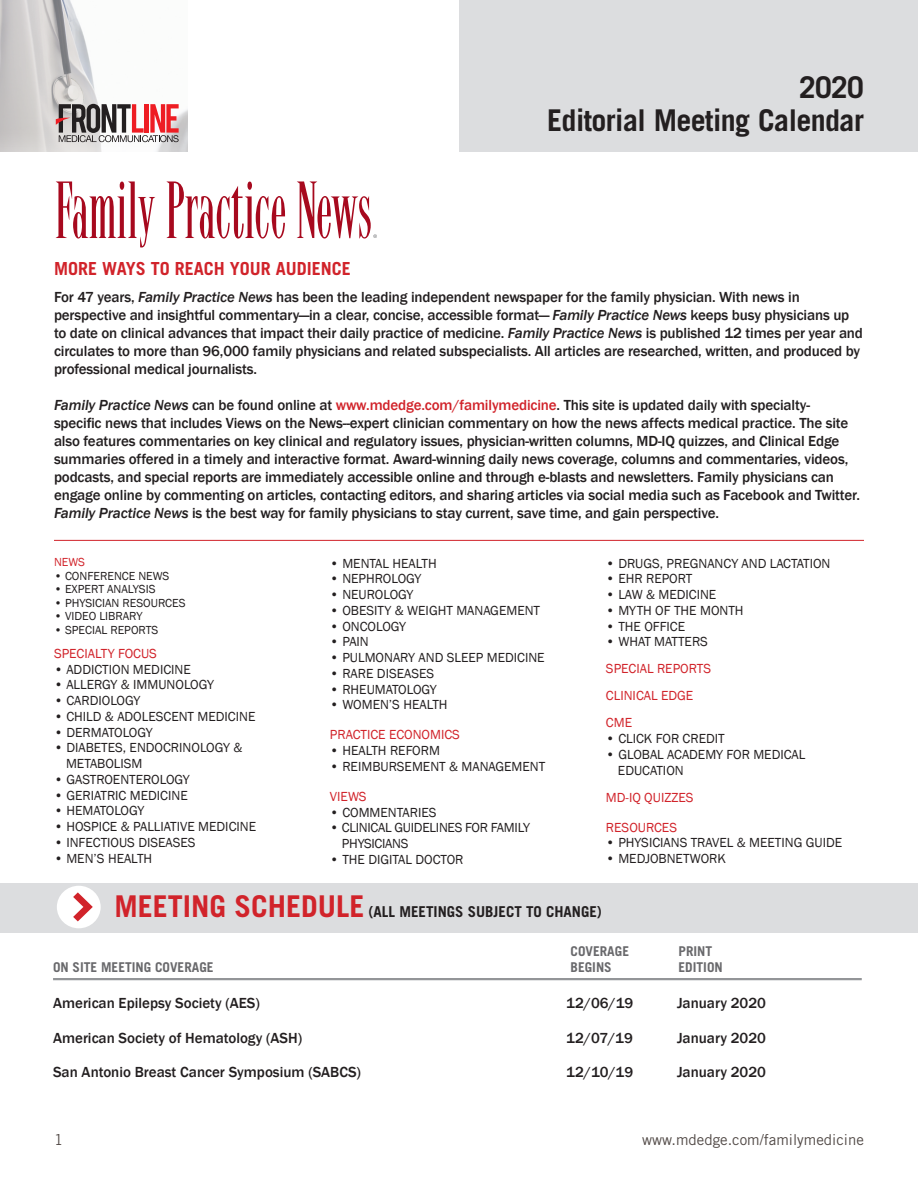
<style>
.page{position:relative;width:918px;height:1188px;background:#fff}
.page>*{position:absolute;margin:0;border:0;box-sizing:border-box;transform-origin:0 0}
.t1{font:700 30px/33px "Trade Gothic LT Std";letter-spacing:-.02em;color:#231f20;text-align:right}
.t2{font:700 18px "Trade Gothic LT Std";color:#d1232a}
.t3{font:500 15px/18px "Franklin Gothic";letter-spacing:-.01em;color:#231f20}
.t4{font:700 15px "Trade Gothic LT Std";color:#231f20}
.t5{font:15px "Trade Gothic LT Std";color:#524a47}
.t6{font:13.5px/15.8px "Franklin Gothic";color:#231f20}
.t7{font:13.5px/27px "Franklin Gothic";color:#d1232a}
.t8{font:700 13.5px "Trade Gothic LT Std";color:#69696c}
.t9{font:13.5px/15.8px "Franklin Gothic";letter-spacing:-.02em;color:#231f20}
.t10{font:12px "Franklin Gothic";color:#231f20}
.t11{font:12px "Franklin Gothic";color:#d1232a}
.s1{font-style:italic}
.s2{color:#d1232a}
.s3{font-size:30px;color:#d1232a}
</style>
<div class="page">
<svg style="left:56px;top:181px;width:99px;height:66px"></svg>
<svg style="left:166px;top:181px;width:119px;height:58px"></svg>
<svg style="left:297px;top:181px;width:80px;height:58px"></svg>
<div style="left:459px;top:0;width:459px;height:151px;background:#dcdddf"></div>
<img style="left:0;top:0;width:187px;height:151px">
<svg style="left:56px;top:104px;width:123px;height:38px"></svg>
<hr style="left:54px;top:540px;width:810px;height:1px;background:#d1232a">
<div style="left:1px;top:883px;width:917px;height:50px;background:#dcdddf"></div>
<div style="left:57px;top:886px;width:44px;height:42px;background:#fff;border-radius:50%"></div>
<svg style="left:73px;top:892px;width:20px;height:29px"></svg>
<hr style="left:53px;top:978px;width:809px;height:2px;background:#939598">
<h1 class="t1" style="left:547px;top:71px;width:318px">2020<br>Editorial Meeting Calendar</h1>
<p class="t2" style="left:54px;top:258px;width:298px">MORE WAYS TO REACH YOUR AUDIENCE</p>
<p class="t3" style="left:54px;top:288px;width:811px">For 47 years, <span class="s1">Family Practice News</span> has been the leading independent newspaper for the family physician. With news in perspective and insightful commentary—in a clear, concise, accessible format— <span class="s1">Family Practice News</span> keeps busy physicians up to date on clinical advances that impact their daily practice of medicine. <span class="s1">Family Practice News</span> is published 12 times per year and circulates to more than 96,000 family physicians and related subspecialists. All articles are researched, written, and produced by professional medical journalists.</p>
<p class="t3" style="left:54px;top:396px;width:808px"><span class="s1">Family Practice News</span> can be found online at <span class="s2">www.mdedge.com/familymedicine</span>. This site is updated daily with specialty&shy;specific news that includes Views on the News--expert clinician commentary on how the news affects medical practice. The site also features commentaries on key clinical and regulatory issues, physician-written columns, MD-IQ quizzes, and Clinical Edge summaries offered in a timely and interactive format. Award-winning daily news coverage, columns and commentaries, videos, podcasts, and special reports are immediately accessible online and through e-blasts and newsletters. Family physicians can engage online by commenting on articles, contacting editors, and sharing articles via social media such as Facebook and Twitter.<br><span class="s1">Family Practice News</span> is the best way for family physicians to stay current, save time, and gain perspective.</p>
<p class="t11" style="left:54px;top:555px;width:33px">NEWS</p>
<p class="t10" style="left:54px;top:568px;width:117px">• CONFERENCE NEWS</p>
<p class="t10" style="left:54px;top:582px;width:103px">• EXPERT ANALYSIS</p>
<p class="t10" style="left:54px;top:595px;width:133px">• PHYSICIAN RESOURCES</p>
<p class="t10" style="left:54px;top:609px;width:90px">• VIDEO LIBRARY</p>
<p class="t10" style="left:54px;top:622px;width:106px">• SPECIAL REPORTS</p>
<p class="t7" style="left:54px;top:640px;width:104px">SPECIALTY FOCUS</p>
<p class="t6" style="left:54px;top:662px;width:138px">• ADDICTION MEDICINE</p>
<p class="t6" style="left:54px;top:677px;width:161px">• ALLERGY &amp; IMMUNOLOGY</p>
<p class="t6" style="left:54px;top:693px;width:88px">• CARDIOLOGY</p>
<p class="t6" style="left:54px;top:709px;width:203px">• CHILD &amp; ADOLESCENT MEDICINE</p>
<p class="t6" style="left:54px;top:725px;width:100px">• DERMATOLOGY</p>
<p class="t6" style="left:66px;top:740px;width:178px;text-indent:-12px">• DIABETES, ENDOCRINOLOGY &amp;<br>METABOLISM</p>
<p class="t6" style="left:54px;top:772px;width:137px">• GASTROENTEROLOGY</p>
<p class="t6" style="left:54px;top:788px;width:135px">• GERIATRIC MEDICINE</p>
<p class="t6" style="left:54px;top:803px;width:92px">• HEMATOLOGY</p>
<p class="t6" style="left:54px;top:819px;width:204px">• HOSPICE &amp; PALLIATIVE MEDICINE</p>
<p class="t6" style="left:54px;top:835px;width:143px">• INFECTIOUS DISEASES</p>
<p class="t6" style="left:54px;top:851px;width:100px">• MEN’S HEALTH</p>
<p class="t6" style="left:330px;top:555px;width:108px">• MENTAL HEALTH</p>
<p class="t6" style="left:330px;top:571px;width:93px">• NEPHROLOGY</p>
<p class="t6" style="left:330px;top:587px;width:85px">• NEUROLOGY</p>
<p class="t6" style="left:330px;top:603px;width:212px">• OBESITY &amp; WEIGHT MANAGEMENT</p>
<p class="t6" style="left:330px;top:618px;width:78px">• ONCOLOGY</p>
<p class="t6" style="left:330px;top:634px;width:40px">• PAIN</p>
<p class="t6" style="left:330px;top:650px;width:216px">• PULMONARY AND SLEEP MEDICINE</p>
<p class="t6" style="left:330px;top:666px;width:106px">• RARE DISEASES</p>
<p class="t6" style="left:330px;top:681px;width:108px">• RHEUMATOLOGY</p>
<p class="t6" style="left:330px;top:697px;width:119px">• WOMEN’S HEALTH</p>
<p class="t7" style="left:330px;top:722px;width:131px">PRACTICE ECONOMICS</p>
<p class="t6" style="left:330px;top:743px;width:112px">• HEALTH REFORM</p>
<p class="t6" style="left:330px;top:759px;width:217px">• REIMBURSEMENT &amp; MANAGEMENT</p>
<p class="t7" style="left:330px;top:783px;width:38px">VIEWS</p>
<p class="t6" style="left:330px;top:804px;width:108px">• COMMENTARIES</p>
<p class="t9" style="left:342px;top:820px;width:189px;text-indent:-12px">• CLINICAL GUIDELINES FOR FAMILY<br>PHYSICIANS</p>
<p class="t6" style="left:330px;top:852px;width:135px">• THE DIGITAL DOCTOR</p>
<p class="t6" style="left:606px;top:555px;width:226px">• DRUGS, PREGNANCY AND LACTATION</p>
<p class="t6" style="left:606px;top:571px;width:88px">• EHR REPORT</p>
<p class="t6" style="left:606px;top:587px;width:112px">• LAW &amp; MEDICINE</p>
<p class="t6" style="left:606px;top:603px;width:139px">• MYTH OF THE MONTH</p>
<p class="t6" style="left:606px;top:619px;width:81px">• THE OFFICE</p>
<p class="t6" style="left:606px;top:634px;width:104px">• WHAT MATTERS</p>
<p class="t7" style="left:606px;top:656px;width:107px">SPECIAL REPORTS<br>CLINICAL EDGE<br>CME</p>
<p class="t6" style="left:606px;top:731px;width:120px">• CLICK FOR CREDIT</p>
<p class="t6" style="left:618px;top:747px;width:189px;text-indent:-12px">• GLOBAL ACADEMY FOR MEDICAL<br>EDUCATION</p>
<p class="t7" style="left:606px;top:784px;width:89px">MD-IQ QUIZZES</p>
<p class="t7" style="left:606px;top:814px;width:73px">RESOURCES</p>
<p class="t6" style="left:606px;top:835px;width:238px">• PHYSICIANS TRAVEL &amp; MEETING GUIDE</p>
<p class="t6" style="left:606px;top:851px;width:122px">• MEDJOBNETWORK</p>
<p class="t4" style="left:114px;top:903px;width:489px"><span class="s3">MEETING SCHEDULE</span> (ALL MEETINGS SUBJECT TO CHANGE)</p>
<p class="t8" style="left:571px;top:943px;width:60px">COVERAGE</p>
<p class="t8" style="left:679px;top:943px;width:35px">PRINT</p>
<p class="t8" style="left:53px;top:959px;width:162px">ON SITE MEETING COVERAGE</p>
<p class="t8" style="left:571px;top:959px;width:43px">BEGINS</p>
<p class="t8" style="left:679px;top:959px;width:46px">EDITION</p>
<p class="t3" style="left:53px;top:994px;width:208px">American Epilepsy Society (AES)</p>
<p class="t3" style="left:566px;top:994px;width:69px">12/06/19</p>
<p class="t3" style="left:677px;top:994px;width:90px">January 2020</p>
<p class="t3" style="left:53px;top:1029px;width:251px">American Society of Hematology (ASH)</p>
<p class="t3" style="left:566px;top:1029px;width:68px">12/07/19</p>
<p class="t3" style="left:677px;top:1029px;width:90px">January 2020</p>
<p class="t3" style="left:53px;top:1063px;width:309px">San Antonio Breast Cancer Symposium (SABCS)</p>
<p class="t3" style="left:566px;top:1063px;width:69px">12/10/19</p>
<p class="t3" style="left:677px;top:1063px;width:90px">January 2020</p>
<p class="t5" style="left:54px;top:1130px;width:11px">1</p>
<p class="t5" style="left:642px;top:1130px;width:223px">www.mdedge.com/familymedicine</p>
</div>
